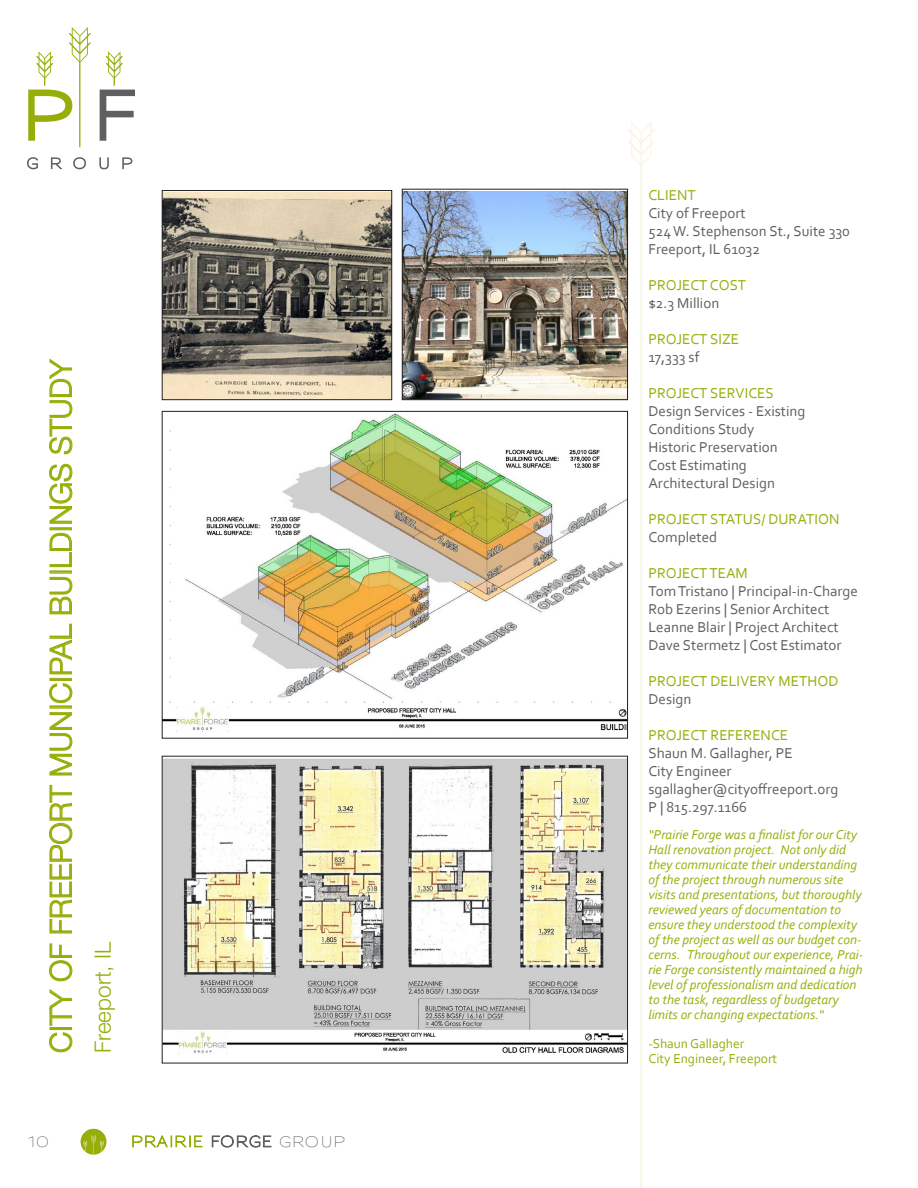
<style>
.page{position:relative;width:918px;height:1188px;background:#fff}
.page>*{position:absolute;margin:0;border:0;box-sizing:border-box;transform-origin:0 0}
.t1{font:300 30px "Helvetica Neue LT Pro";color:#97ae0a}
.t2{font:300 22.5px "Helvetica Neue LT Pro";color:#97ae0a}
.t3{font:15px/18px "Corbel";color:#5f5f62}
.t4{font:15px "Corbel";color:#97ae0a}
.t5{font:15px "Sansumi";color:#5f5f62}
.t6{font:italic 13.5px/15px "Corbel";color:#97ae0a}
.t7{font:13.5px "Corbel";color:#97ae0a}
</style>
<div class="page">
<svg style="left:49px;top:1032px;width:24px;height:21px"></svg>
<div style="left:50px;top:1027px;width:22px;height:3px;border:1px solid #97ae0a"></div>
<svg style="left:49px;top:989px;width:23px;height:37px"></svg>
<svg style="left:49px;top:943px;width:24px;height:39px"></svg>
<svg style="left:49px;top:785px;width:24px;height:149px"></svg>
<svg style="left:49px;top:712px;width:24px;height:64px"></svg>
<svg style="left:49px;top:683px;width:24px;height:20px"></svg>
<div style="left:50px;top:678px;width:22px;height:3px;border:1px solid #97ae0a"></div>
<svg style="left:49px;top:624px;width:23px;height:51px"></svg>
<svg style="left:49px;top:577px;width:24px;height:38px"></svg>
<svg style="left:49px;top:533px;width:23px;height:34px"></svg>
<svg style="left:49px;top:464px;width:24px;height:60px"></svg>
<svg style="left:49px;top:358px;width:24px;height:97px"></svg>
<svg style="left:27px;top:157px;width:11px;height:12px"></svg>
<svg style="left:51px;top:157px;width:11px;height:12px"></svg>
<svg style="left:73px;top:157px;width:13px;height:12px"></svg>
<svg style="left:99px;top:157px;width:10px;height:12px"></svg>
<svg style="left:122px;top:157px;width:10px;height:12px"></svg>
<svg style="left:100px;top:51px;width:35px;height:90px"></svg>
<svg style="left:28px;top:27px;width:63px;height:120px"></svg>
<div style="left:81px;top:1129px;width:25px;height:26px;background:#97ae0a;border-radius:50%"></div>
<svg style="left:83px;top:1135px;width:21px;height:20px"></svg>
<svg style="left:132px;top:1135px;width:71px;height:13px"></svg>
<svg style="left:212px;top:1135px;width:60px;height:13px"></svg>
<svg style="left:628px;top:122px;width:27px;height:1066px"></svg>
<img style="left:164px;top:758px;width:462px;height:297px">
<img style="left:164px;top:413px;width:462px;height:319px">
<div style="left:162px;top:411px;width:466px;height:327px;border:1px solid #231f20"></div>
<img style="left:404px;top:191px;width:222px;height:207px">
<div style="left:402px;top:189px;width:226px;height:211px;border:1px solid #231f20"></div>
<img style="left:164px;top:193px;width:226px;height:205px">
<div style="left:162px;top:190px;width:230px;height:210px;border:1px solid #231f20"></div>
<p class="t1" style="left:42px;top:1053px;width:695px;rotate:-90deg">CITY OF FREEPORT MUNICIPAL BUILDINGS STUDY</p>
<p class="t2" style="left:89px;top:1053px;width:112px;rotate:-90deg">Freeport, IL</p>
<p class="t5" style="left:27px;top:1134px;width:24px">10</p>
<p class="t4" style="left:648px;top:186px;width:49px">CLIENT</p>
<p class="t3" style="left:648px;top:204px;width:99px">City of Freeport</p>
<p class="t3" style="left:648px;top:222px;width:203px">524 W. Stephenson St., Suite 330</p>
<p class="t3" style="left:648px;top:240px;width:113px">Freeport, IL 61032</p>
<p class="t4" style="left:648px;top:276px;width:99px">PROJECT COST</p>
<p class="t3" style="left:648px;top:294px;width:72px">$2.3 Million</p>
<p class="t4" style="left:648px;top:330px;width:92px">PROJECT SIZE</p>
<p class="t3" style="left:648px;top:348px;width:53px">17,333 sf</p>
<p class="t4" style="left:648px;top:384px;width:127px">PROJECT SERVICES</p>
<p class="t3" style="left:648px;top:402px;width:159px">Design Services - Existing<br>Conditions Study</p>
<p class="t3" style="left:648px;top:438px;width:131px">Historic Preservation</p>
<p class="t3" style="left:648px;top:456px;width:100px">Cost Estimating</p>
<p class="t3" style="left:648px;top:474px;width:128px">Architectural Design</p>
<p class="t4" style="left:648px;top:510px;width:193px">PROJECT STATUS/ DURATION</p>
<p class="t3" style="left:648px;top:528px;width:70px">Completed</p>
<p class="t4" style="left:648px;top:564px;width:101px">PROJECT TEAM</p>
<p class="t3" style="left:648px;top:582px;width:211px">TomTristano | Principal-in-Charge</p>
<p class="t3" style="left:648px;top:600px;width:183px">Rob Ezerins | Senior Architect</p>
<p class="t3" style="left:648px;top:618px;width:192px">Leanne Blair | Project Architect</p>
<p class="t3" style="left:648px;top:636px;width:195px">Dave Stermetz | Cost Estimator</p>
<p class="t4" style="left:648px;top:672px;width:191px">PROJECT DELIVERY METHOD</p>
<p class="t3" style="left:648px;top:690px;width:44px">Design</p>
<p class="t4" style="left:648px;top:726px;width:141px">PROJECT REFERENCE</p>
<p class="t3" style="left:648px;top:744px;width:146px">Shaun M. Gallagher, PE</p>
<p class="t3" style="left:648px;top:762px;width:85px">City Engineer</p>
<p class="t3" style="left:648px;top:780px;width:191px">sgallagher@cityoffreeport.org</p>
<p class="t3" style="left:648px;top:798px;width:100px">P | 815.297.1166</p>
<p class="t6" style="left:648px;top:827px;width:216px">“Prairie Forge was a finalist for our City Hall renovation project. Not only did they communicate their understanding of the project through numerous site visits and presentations, but thoroughly reviewed years of documentation to ensure they understood the complexity of the project as well as our budget con&shy;cerns. Throughout our experience, Prai&shy;rie Forge consistently maintained a high level of professionalism and dedication to the task, regardless of budgetary limits or changing expectations.“</p>
<p class="t7" style="left:648px;top:1035px;width:97px">-Shaun Gallagher</p>
<p class="t7" style="left:648px;top:1050px;width:130px">City Engineer, Freeport</p>
</div>
